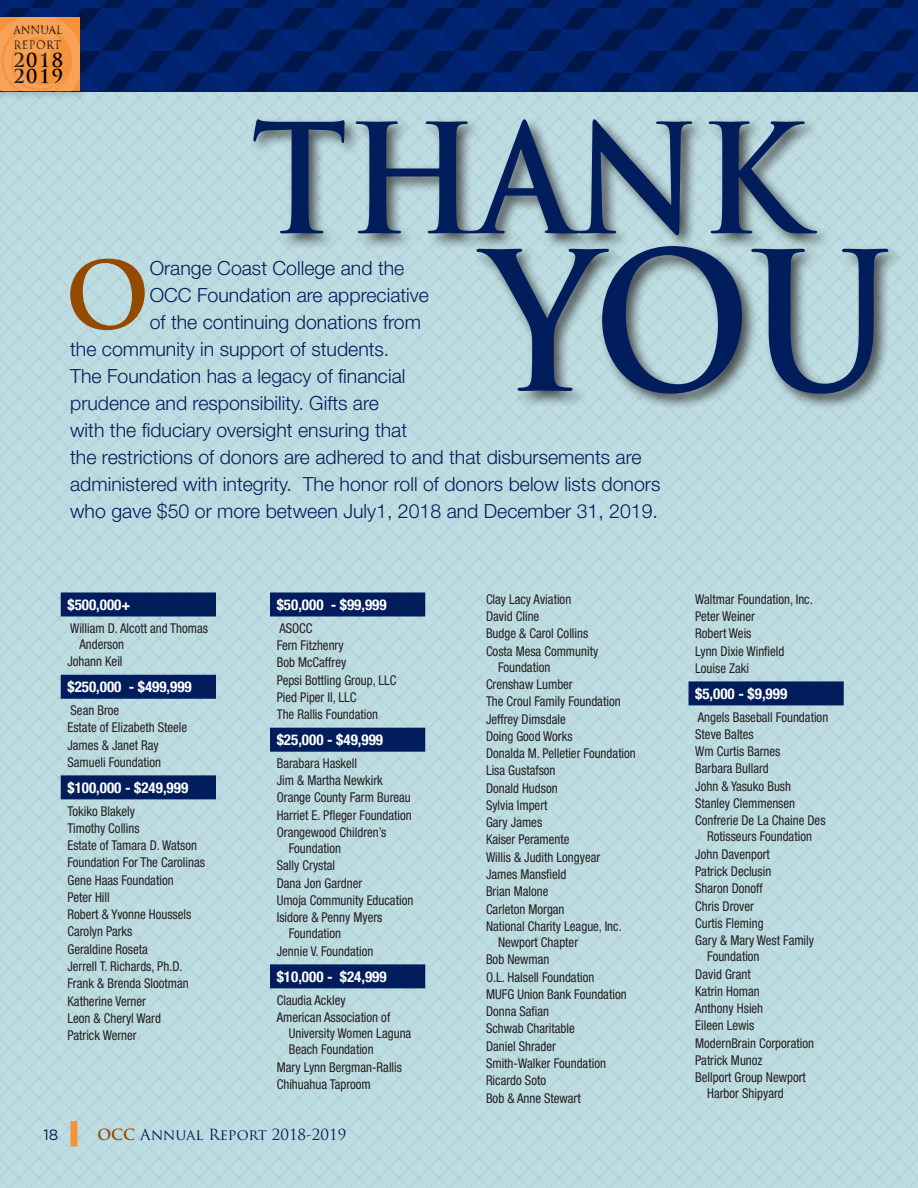
<style>
.page{position:relative;width:918px;height:1188px;background:#fff}
.page>*{position:absolute;margin:0;border:0;box-sizing:border-box;transform-origin:0 0}
.t1{font:700 188.25px "Trajan Pro";color:#011d5c;scale:.91 1}
.t2{font:700 148.2px "Trajan Pro";color:#011d5c;scale:.91 1}
.t3{font:700 91.2px "Trajan Pro";color:#944a00}
.t4{font:300 19.5px "Helvetica Neue";color:#011d5c}
.t5{font:700 18.9px/16.2px "Trajan Pro";letter-spacing:.08em;color:#000}
.t6{font:700 condensed 15px "Helvetica Neue";color:#fff}
.t7{font:15px "Trajan Pro";color:#011d5c}
.t8{font:15px "Gotham";color:#011d5c}
.t9{font:condensed 13.5px/16.2px "Helvetica Neue";color:#231f20;scale:.95 1}
.t10{font:11.25px/14.4px "Trajan Pro";letter-spacing:.005em;color:#000;scale:.92 1}
.s1{font-weight:700;color:#944a00}
</style>
<div class="page">
<div style="left:0;top:0;width:918px;height:1188px;background:linear-gradient(to right,#bcdadf,#bcdbe0)"></div>
<div style="left:249px;top:116px;width:655px;height:295px;background:#231f20;opacity:.75"></div>
<div style="left:61px;top:592px;width:155px;height:24px;background:#011d5c"></div>
<div style="left:61px;top:675px;width:155px;height:24px;background:#011d5c"></div>
<div style="left:61px;top:775px;width:155px;height:24px;background:#011d5c"></div>
<div style="left:270px;top:592px;width:155px;height:24px;background:#011d5c"></div>
<div style="left:270px;top:728px;width:155px;height:24px;background:#011d5c"></div>
<div style="left:270px;top:964px;width:155px;height:24px;background:#011d5c"></div>
<div style="left:688px;top:681px;width:156px;height:24px;background:#011d5c"></div>
<div style="left:70px;top:1121px;width:7px;height:25px;background:#f69238"></div>
<div style="left:0;top:14px;width:89px;height:88px;background:#231f20;opacity:.2"></div>
<svg style="left:0;top:0;width:918px;height:91px;background:#122864"></svg>
<p class="t10" style="left:13px;top:23px;width:55px">ANNUAL<br>REPORT</p>
<h3 class="t5" style="left:13px;top:52px;width:51px">2018<br>2019</h3>
<h2 class="t2" style="left:252px;top:87px;width:608px">THANK</h2>
<h2 class="t1" style="left:485px;top:205px;width:451px">YOU</h2>
<p class="t3" style="left:65px;top:239px;width:86px">O</p>
<p class="t4" style="left:150px;top:256px;width:256px">Orange Coast College and the</p>
<p class="t4" style="left:150px;top:283px;width:281px">OCC Foundation are appreciative</p>
<p class="t4" style="left:150px;top:310px;width:273px">of the continuing donations from</p>
<p class="t4" style="left:70px;top:337px;width:321px">the community in support of students.</p>
<p class="t4" style="left:70px;top:364px;width:337px">The Foundation has a legacy of financial</p>
<p class="t4" style="left:70px;top:391px;width:310px">prudence and responsibility. Gifts are</p>
<p class="t4" style="left:70px;top:418px;width:338px">with the fiduciary oversight ensuring that</p>
<p class="t4" style="left:70px;top:445px;width:573px">the restrictions of donors are adhered to and that disbursements are</p>
<p class="t4" style="left:70px;top:472px;width:592px">administered with integrity. The honor roll of donors below lists donors</p>
<p class="t4" style="left:70px;top:499px;width:589px">who gave $50 or more between July1, 2018 and December 31, 2019.</p>
<h3 class="t6" style="left:68px;top:592px;width:64px">$500,000+</h3>
<p class="t9" style="left:80px;top:620px;width:137px;text-indent:-9px">William D. Alcott and Thomas<br>Anderson</p>
<p class="t9" style="left:68px;top:653px;width:59px">Johann Keil</p>
<h3 class="t6" style="left:68px;top:674px;width:126px">$250,000 - $499,999</h3>
<p class="t9" style="left:71px;top:702px;width:53px">Sean Broe</p>
<p class="t9" style="left:68px;top:719px;width:128px">Estate of Elizabeth Steele</p>
<p class="t9" style="left:68px;top:737px;width:98px">James &amp; Janet Ray</p>
<p class="t9" style="left:68px;top:754px;width:100px">Samueli Foundation</p>
<h3 class="t6" style="left:68px;top:775px;width:122px">$100,000 - $249,999</h3>
<p class="t9" style="left:68px;top:803px;width:73px">Tokiko Blakely</p>
<p class="t9" style="left:68px;top:820px;width:77px">Timothy Collins</p>
<p class="t9" style="left:68px;top:837px;width:138px">Estate of Tamara D. Watson</p>
<p class="t9" style="left:68px;top:854px;width:146px">Foundation For The Carolinas</p>
<p class="t9" style="left:68px;top:872px;width:113px">Gene Haas Foundation</p>
<p class="t9" style="left:68px;top:889px;width:46px">Peter Hill</p>
<p class="t9" style="left:68px;top:906px;width:132px">Robert &amp; Yvonne Houssels</p>
<p class="t9" style="left:68px;top:924px;width:70px">Carolyn Parks</p>
<p class="t9" style="left:68px;top:941px;width:86px">Geraldine Roseta</p>
<p class="t9" style="left:68px;top:958px;width:123px">Jerrell T. Richards, Ph.D.</p>
<p class="t9" style="left:68px;top:975px;width:129px">Frank &amp; Brenda Slootman</p>
<p class="t9" style="left:68px;top:993px;width:84px">Katherine Verner</p>
<p class="t9" style="left:68px;top:1010px;width:100px">Leon &amp; Cheryl Ward</p>
<p class="t9" style="left:68px;top:1027px;width:74px">Patrick Werner</p>
<h3 class="t6" style="left:277px;top:592px;width:111px">$50,000 - $99,999</h3>
<p class="t9" style="left:279px;top:620px;width:37px">ASOCC</p>
<p class="t9" style="left:277px;top:637px;width:72px">Fern Fitzhenry</p>
<p class="t9" style="left:277px;top:654px;width:75px">Bob McCaffrey</p>
<p class="t9" style="left:277px;top:672px;width:127px">Pepsi Bottling Group, LLC</p>
<p class="t9" style="left:277px;top:689px;width:85px">Pied Piper II, LLC</p>
<p class="t9" style="left:277px;top:706px;width:108px">The Rallis Foundation</p>
<h3 class="t6" style="left:277px;top:727px;width:108px">$25,000 - $49,999</h3>
<p class="t9" style="left:277px;top:755px;width:86px">Barabara Haskell</p>
<p class="t9" style="left:277px;top:772px;width:113px">Jim &amp; Martha Newkirk</p>
<p class="t9" style="left:277px;top:789px;width:143px">Orange County Farm Bureau</p>
<p class="t9" style="left:277px;top:807px;width:144px">Harriet E. Pfleger Foundation</p>
<p class="t9" style="left:289px;top:824px;width:104px;text-indent:-12px">Orangewood Children’s<br>Foundation</p>
<p class="t9" style="left:277px;top:857px;width:63px">Sally Crystal</p>
<p class="t9" style="left:277px;top:875px;width:91px">Dana Jon Gardner</p>
<p class="t9" style="left:277px;top:892px;width:145px">Umoja Community Education</p>
<p class="t9" style="left:289px;top:909px;width:100px;text-indent:-12px">Isidore &amp; Penny Myers<br>Foundation</p>
<p class="t9" style="left:277px;top:943px;width:103px">Jennie V. Foundation</p>
<h3 class="t6" style="left:277px;top:964px;width:111px">$10,000 - $24,999</h3>
<p class="t9" style="left:277px;top:992px;width:74px">Claudia Ackley</p>
<p class="t9" style="left:289px;top:1009px;width:131px;text-indent:-12px">American Association of<br>University Women Laguna<br>Beach Foundation</p>
<p class="t9" style="left:277px;top:1059px;width:133px">Mary Lynn Bergman-Rallis</p>
<p class="t9" style="left:277px;top:1076px;width:101px">Chihuahua Taproom</p>
<p class="t8" style="left:43px;top:1125px;width:16px">18</p>
<p class="t7" style="left:97px;top:1125px;width:250px"><span class="s1">OCC</span> Annual Report 2018-2019</p>
<p class="t9" style="left:486px;top:591px;width:91px">Clay Lacy Aviation</p>
<p class="t9" style="left:486px;top:608px;width:58px">David Cline</p>
<p class="t9" style="left:486px;top:625px;width:109px">Budge &amp; Carol Collins</p>
<p class="t9" style="left:498px;top:643px;width:107px;text-indent:-12px">Costa Mesa Community<br>Foundation</p>
<p class="t9" style="left:486px;top:676px;width:93px">Crenshaw Lumber</p>
<p class="t9" style="left:486px;top:693px;width:143px">The Croul Family Foundation</p>
<p class="t9" style="left:486px;top:711px;width:85px">Jeffrey Dimsdale</p>
<p class="t9" style="left:486px;top:728px;width:93px">Doing Good Works</p>
<p class="t9" style="left:486px;top:745px;width:159px">Donalda M. Pelletier Foundation</p>
<p class="t9" style="left:486px;top:762px;width:75px">Lisa Gustafson</p>
<p class="t9" style="left:486px;top:780px;width:77px">Donald Hudson</p>
<p class="t9" style="left:486px;top:797px;width:66px">Sylvia Impert</p>
<p class="t9" style="left:486px;top:814px;width:61px">Gary James</p>
<p class="t9" style="left:486px;top:832px;width:89px">Kaiser Peramente</p>
<p class="t9" style="left:486px;top:849px;width:122px">Willis &amp; Judith Longyear</p>
<p class="t9" style="left:486px;top:866px;width:86px">James Mansfield</p>
<p class="t9" style="left:486px;top:883px;width:67px">Brian Malone</p>
<p class="t9" style="left:486px;top:901px;width:84px">Carleton Morgan</p>
<p class="t9" style="left:498px;top:918px;width:132px;text-indent:-12px">National Charity League, Inc.<br>Newport Chapter</p>
<p class="t9" style="left:486px;top:951px;width:68px">Bob Newman</p>
<p class="t9" style="left:486px;top:969px;width:116px">O.L. Halsell Foundation</p>
<p class="t9" style="left:486px;top:986px;width:150px">MUFG Union Bank Foundation</p>
<p class="t9" style="left:486px;top:1003px;width:68px">Donna Safian</p>
<p class="t9" style="left:486px;top:1020px;width:95px">Schwab Charitable</p>
<p class="t9" style="left:486px;top:1038px;width:75px">Daniel Shrader</p>
<p class="t9" style="left:486px;top:1055px;width:128px">Smith-Walker Foundation</p>
<p class="t9" style="left:486px;top:1072px;width:65px">Ricardo Soto</p>
<p class="t9" style="left:486px;top:1090px;width:101px">Bob &amp; Anne Stewart</p>
<p class="t9" style="left:695px;top:591px;width:125px">Waltmar Foundation, Inc.</p>
<p class="t9" style="left:695px;top:608px;width:64px">Peter Weiner</p>
<p class="t9" style="left:695px;top:625px;width:61px">Robert Weis</p>
<p class="t9" style="left:695px;top:643px;width:95px">Lynn Dixie Winfield</p>
<p class="t9" style="left:695px;top:660px;width:58px">Louise Zaki</p>
<h3 class="t6" style="left:695px;top:681px;width:93px">$5,000 - $9,999</h3>
<p class="t9" style="left:698px;top:709px;width:139px">Angels Baseball Foundation</p>
<p class="t9" style="left:695px;top:726px;width:63px">Steve Baltes</p>
<p class="t9" style="left:695px;top:743px;width:91px">Wm Curtis Barnes</p>
<p class="t9" style="left:695px;top:760px;width:79px">Barbara Bullard</p>
<p class="t9" style="left:695px;top:778px;width:102px">John &amp; Yasuko Bush</p>
<p class="t9" style="left:695px;top:795px;width:107px">Stanley Clemmensen</p>
<p class="t9" style="left:695px;top:812px;width:139px;text-align:center">Confrerie De La Chaine Des<br>Rotisseurs Foundation</p>
<p class="t9" style="left:695px;top:846px;width:80px">John Davenport</p>
<p class="t9" style="left:695px;top:863px;width:82px">Patrick Declusin</p>
<p class="t9" style="left:695px;top:880px;width:73px">Sharon Donoff</p>
<p class="t9" style="left:695px;top:898px;width:63px">Chris Drover</p>
<p class="t9" style="left:695px;top:915px;width:73px">Curtis Fleming</p>
<p class="t9" style="left:707px;top:932px;width:114px;text-indent:-12px">Gary &amp; Mary West Family<br>Foundation</p>
<p class="t9" style="left:695px;top:966px;width:60px">David Grant</p>
<p class="t9" style="left:695px;top:983px;width:69px">Katrin Homan</p>
<p class="t9" style="left:695px;top:1000px;width:73px">Anthony Hsieh</p>
<p class="t9" style="left:695px;top:1017px;width:64px">Eileen Lewis</p>
<p class="t9" style="left:695px;top:1035px;width:127px">ModernBrain Corporation</p>
<p class="t9" style="left:695px;top:1052px;width:72px">Patrick Munoz</p>
<p class="t9" style="left:707px;top:1069px;width:105px;text-indent:-12px">Bellport Group Newport<br>Harbor Shipyard</p>
</div>
